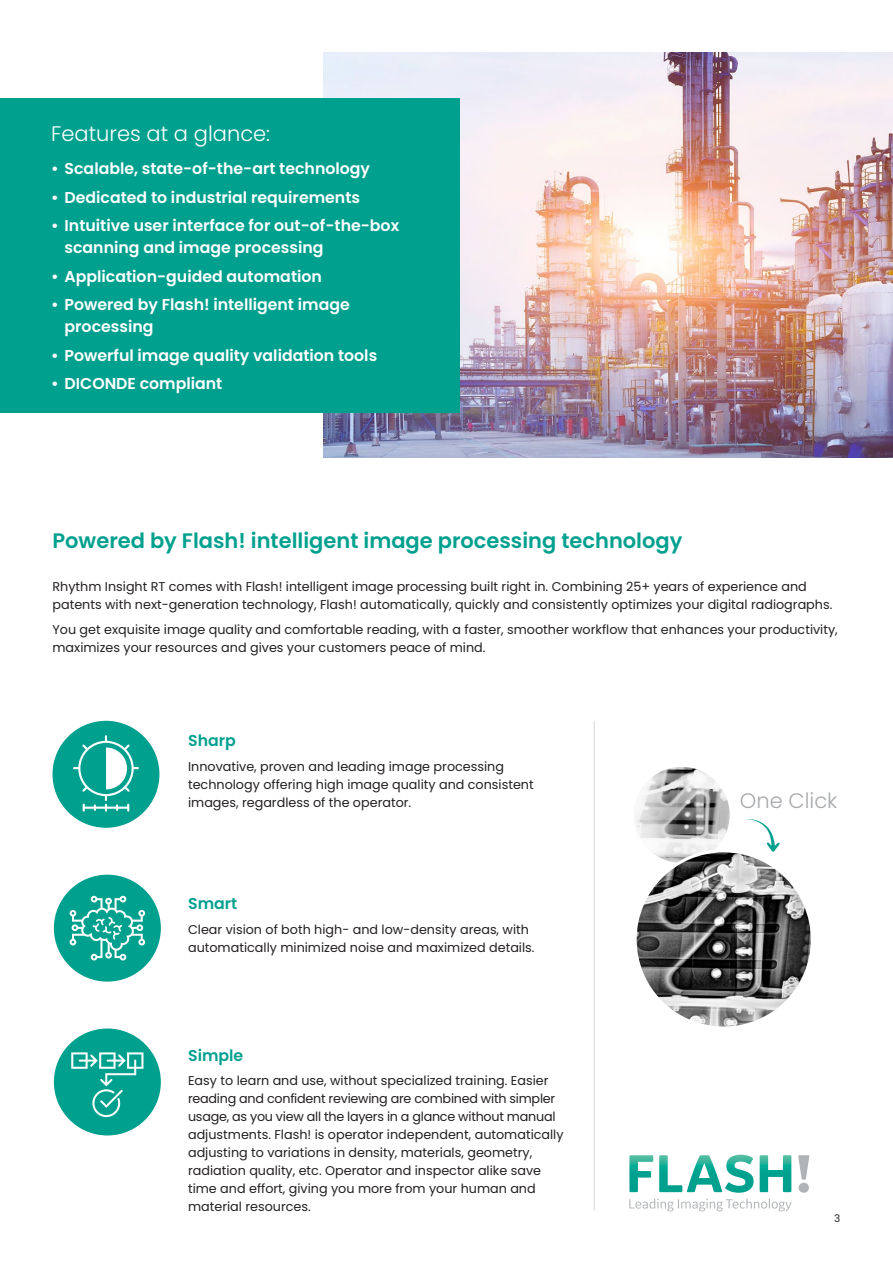
<style>
.page{position:relative;width:893px;height:1263px;background:#fff}
.page>*{position:absolute;margin:0;border:0;box-sizing:border-box;transform-origin:0 0}
.t1{font:600 21px "Poppins";color:#00a08e}
.t2{font:300 21px "Poppins";color:#fff}
.t3{font:300 21px "Poppins";color:#a7a9ac}
.t4{font:600 15.75px/21.8px "Poppins";color:#fff}
.t5{font:600 15.75px "Poppins";color:#00a08e}
.t6{font:12.75px/18px "Poppins";color:#231f20}
.t7{font:10.5px "Poppins";color:#231f20}
</style>
<div class="page">
<img style="left:324px;top:52px;width:569px;height:405px">
<div style="left:0;top:98px;width:459px;height:314px;background:#00a08e"></div>
<svg style="left:798px;top:1155px;width:11px;height:38px"></svg>
<svg style="left:629px;top:1155px;width:162px;height:56px"></svg>
<svg style="left:746px;top:819px;width:34px;height:33px"></svg>
<img style="left:634px;top:767px;width:96px;height:96px;border-radius:48px">
<img style="left:635px;top:851px;width:177px;height:177px;border-radius:89px">
<div style="left:54px;top:875px;width:107px;height:107px;background:#00a08e;border-radius:50%"></div>
<svg style="left:70px;top:896px;width:75px;height:64px"></svg>
<div style="left:54px;top:1028px;width:107px;height:107px;background:#00a08e;border-radius:50%"></div>
<svg style="left:71px;top:1052px;width:72px;height:65px"></svg>
<div style="left:52px;top:721px;width:107px;height:107px;background:#00a08e;border-radius:50%"></div>
<svg style="left:73px;top:735px;width:66px;height:77px"></svg>
<hr style="left:594px;top:721px;width:1px;height:489px;background:#dadbdc">
<h1 class="t2" style="left:51px;top:121px;width:221px">Features at a glance:</h1>
<p class="t4" style="left:51px;top:158px;width:321px">• Scalable, state-of-the-art technology</p>
<p class="t4" style="left:51px;top:187px;width:310px">• Dedicated to industrial requirements</p>
<p class="t4" style="left:65px;top:215px;width:336px;text-indent:-13px">• Intuitive user interface for out-of-the-box scanning and image processing</p>
<p class="t4" style="left:51px;top:265px;width:272px">• Application-guided automation</p>
<p class="t4" style="left:65px;top:294px;width:287px;text-indent:-13px">• Powered by Flash! intelligent image processing</p>
<p class="t4" style="left:51px;top:344px;width:328px">• Powerful image quality validation tools</p>
<p class="t4" style="left:51px;top:373px;width:173px">• DICONDE compliant</p>
<h1 class="t1" style="left:52px;top:529px;width:631px">Powered by Flash! intelligent image processing technology</h1>
<p class="t6" style="left:52px;top:578px;width:781px">Rhythm Insight RT comes with Flash! intelligent image processing built right in. Combining 25+ years of experience and patents with next-generation technology, Flash! automatically, quickly and consistently optimizes your digital radiographs.</p>
<p class="t6" style="left:52px;top:620px;width:787px">You get exquisite image quality and comfortable reading, with a faster, smoother workflow that enhances your productivity, maximizes your resources and gives your customers peace of mind.</p>
<p class="t5" style="left:188px;top:732px;width:49px">Sharp</p>
<p class="t6" style="left:188px;top:758px;width:347px">Innovative, proven and leading image processing technology offering high image quality and consistent images, regardless of the operator.</p>
<p class="t5" style="left:188px;top:894px;width:51px">Smart</p>
<p class="t6" style="left:188px;top:920px;width:348px">Clear vision of both high- and low-density areas, with automatically minimized noise and maximized details.</p>
<p class="t5" style="left:188px;top:1046px;width:57px">Simple</p>
<p class="t6" style="left:188px;top:1072px;width:377px">Easy to learn and use, without specialized training. Easier reading and confident reviewing are combined with simpler usage, as you view all the layers in a glance without manual adjustments. Flash! is operator independent, automatically adjusting to variations in density, materials, geometry, radiation quality, etc. Operator and inspector alike save time and effort, giving you more from your human and material resources.</p>
<h1 class="t3" style="left:740px;top:788px;width:99px">One Click</h1>
<p class="t7" style="left:834px;top:1212px;width:8px">3</p>
</div>
